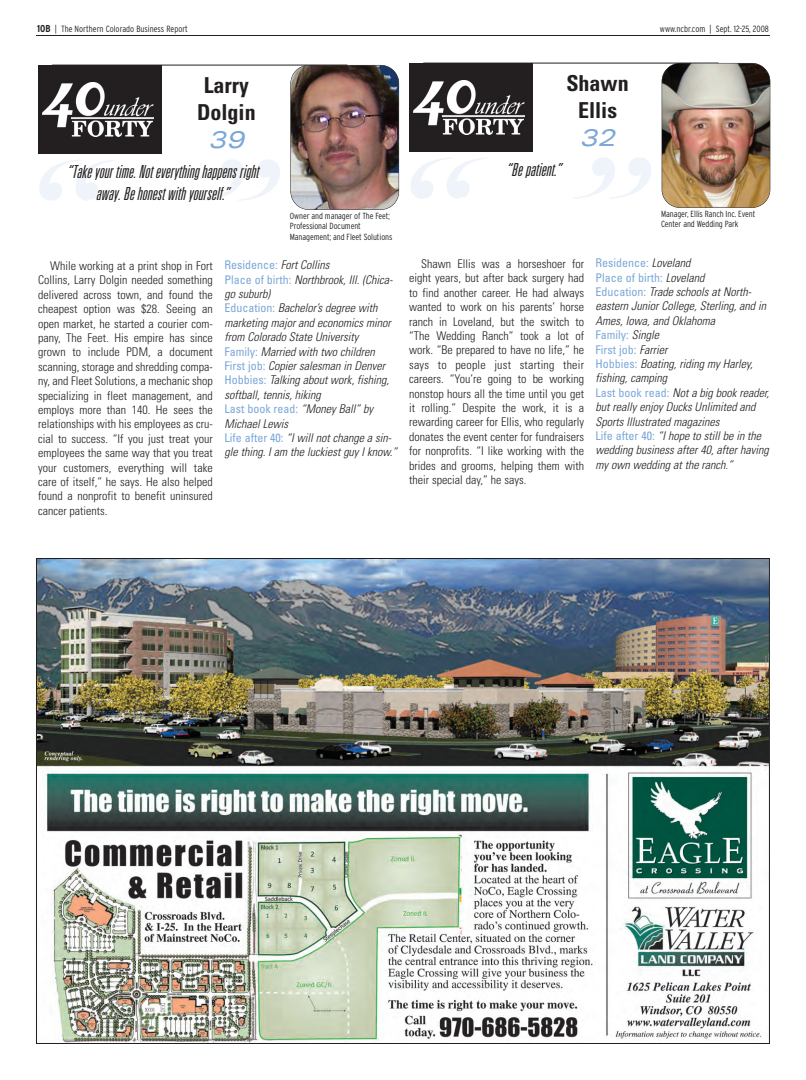
<style>
.page{position:relative;width:806px;height:1080px;background:#fff}
.page>*{position:absolute;margin:0;border:0;box-sizing:border-box;transform-origin:0 0}
.t1{font:italic expanded 24px "Univers";color:#7ca7d8}
.t2{font:700 condensed 22px/26.4px "Univers";color:#231f20;text-align:center}
.t3{font:italic 300 ultra-condensed 18px/21.6px "Univers";color:#231f20;text-align:center}
.t4{font:300 condensed 12px/14.4px "Univers";color:#231f20;text-align:justify}
.t5{font:italic 300 condensed 12px/14.4px "Univers";color:#231f20}
.t6{font:300 condensed 9px "Interstate";color:#231f20}
.t7{font:300 condensed 8.9px/10.6px "Interstate";letter-spacing:-.01em;color:#231f20}
.s1{font-weight:700;font-size:10px}
.s2{font-weight:400;font-style:normal;color:#7ca7d8}
</style>
<div class="page">
<hr style="left:36px;top:35px;width:734px;height:1px;background:#231f20">
<div style="left:38px;top:65px;width:124px;height:88px;background:#231f20"></div>
<img style="left:42px;top:83px;width:111px;height:53px">
<hr style="left:52px;top:65px;width:295px;height:1px;background:#231f20">
<img style="left:290px;top:65px;width:109px;height:145px;border-radius:18px">
<div style="left:290px;top:65px;width:109px;height:145px;border:1px solid #231f20;border-radius:19px"></div>
<svg style="left:39px;top:160px;width:241px;height:41px"></svg>
<div style="left:409px;top:63px;width:124px;height:88px;background:#231f20"></div>
<img style="left:413px;top:81px;width:111px;height:53px">
<hr style="left:423px;top:63px;width:295px;height:1px;background:#231f20">
<img style="left:661px;top:63px;width:109px;height:145px;border-radius:18px">
<div style="left:661px;top:63px;width:109px;height:145px;border:1px solid #231f20;border-radius:19px"></div>
<svg style="left:411px;top:158px;width:240px;height:41px"></svg>
<img style="left:38px;top:560px;width:729px;height:482px">
<p class="t6" style="left:37px;top:24px;width:152px"><span class="s1">10B</span> | The Northern Colorado Business Report</p>
<p class="t6" style="left:660px;top:23px;width:110px">www.ncbr.com | Sept. 12-25, 2008</p>
<p class="t2" style="left:197px;top:74px;width:60px">Larry<br>Dolgin</p>
<p class="t1" style="left:208px;top:130px;width:37px">39</p>
<p class="t3" style="left:67px;top:162px;width:196px">“Take your time. Not everything happens right away. Be honest with yourself.”</p>
<p class="t7" style="left:290px;top:210px;width:104px">Owner and manager of The Feet;<br>Professional Document<br>Management; and Fleet Solutions</p>
<p class="t4" style="left:38px;top:260px;width:176px;text-indent:12px">While working at a print shop in Fort Collins, Larry Dolgin needed something delivered across town, and found the cheapest option was $28. Seeing an open market, he started a courier com&shy;pany, The Feet. His empire has since grown to include PDM, a document scanning, storage and shredding compa&shy;ny, and Fleet Solutions, a mechanic shop specializing in fleet management, and employs more than 140. He sees the relationships with his employees as cru&shy;cial to success. “If you just treat your employees the same way that you treat your customers, everything will take care of itself,” he says. He also helped found a nonprofit to benefit uninsured cancer patients.</p>
<p class="t5" style="left:224px;top:259px;width:174px"><span class="s2">Residence:</span> Fort Collins<br><span class="s2">Place of birth:</span> Northbrook, Ill. (Chica&shy;go suburb)<br><span class="s2">Education:</span> Bachelor’s degree with marketing major and economics minor from Colorado State University<br><span class="s2">Family:</span> Married with two children<br><span class="s2">First job:</span> Copier salesman in Denver<br><span class="s2">Hobbies:</span> Talking about work, fishing, softball, tennis, hiking<br><span class="s2">Last book read:</span> “Money Ball” by<br>Michael Lewis<br><span class="s2">Life after 40:</span> “I will not change a sin&shy;gle thing. I am the luckiest guy I know.”</p>
<p class="t2" style="left:566px;top:72px;width:64px">Shawn<br>Ellis</p>
<p class="t1" style="left:579px;top:128px;width:37px">32</p>
<p class="t3" style="left:506px;top:160px;width:60px">“Be patient.”</p>
<p class="t7" style="left:661px;top:208px;width:96px">Manager, Ellis Ranch Inc. Event<br>Center and Wedding Park</p>
<p class="t4" style="left:409px;top:258px;width:176px;text-indent:12px">Shawn Ellis was a horseshoer for eight years, but after back surgery had to find another career. He had always wanted to work on his parents’ horse ranch in Loveland, but the switch to “The Wedding Ranch” took a lot of work. “Be prepared to have no life,” he says to people just starting their careers. “You’re going to be working nonstop hours all the time until you get it rolling.” Despite the work, it is a rewarding career for Ellis, who regularly donates the event center for fundraisers for nonprofits. “I like working with the brides and grooms, helping them with their special day,” he says.</p>
<p class="t5" style="left:595px;top:257px;width:175px"><span class="s2">Residence:</span> Loveland<br><span class="s2">Place of birth:</span> Loveland<br><span class="s2">Education:</span> Trade schools at North&shy;eastern Junior College, Sterling, and in<br>Ames, Iowa, and Oklahoma<br><span class="s2">Family:</span> Single<br><span class="s2">First job:</span> Farrier<br><span class="s2">Hobbies:</span> Boating, riding my Harley, fishing, camping<br><span class="s2">Last book read:</span> Not a big book reader, but really enjoy Ducks Unlimited and<br>Sports Illustrated magazines<br><span class="s2">Life after 40:</span> “I hope to still be in the wedding business after 40, after having my own wedding at the ranch.”</p>
</div>
